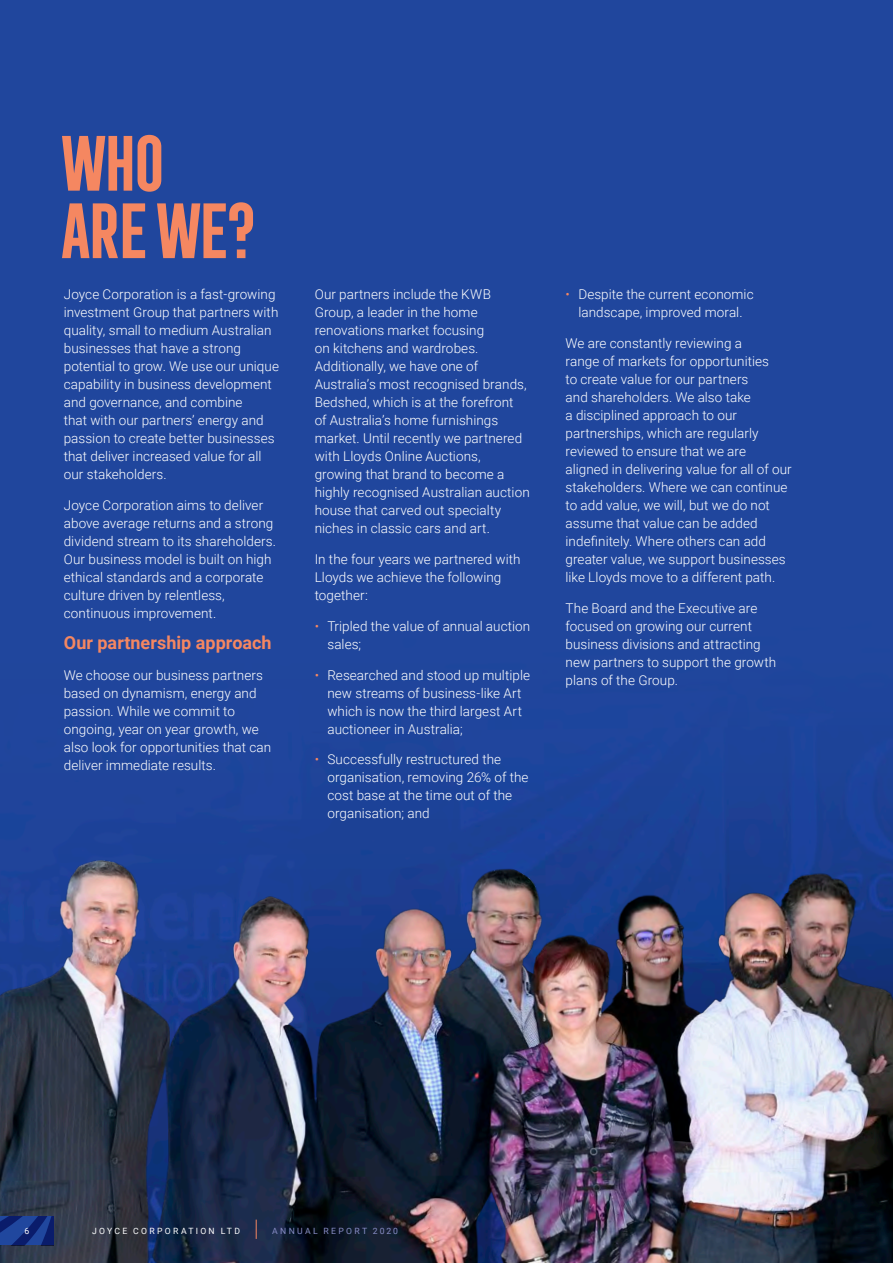
<style>
.page{position:relative;width:893px;height:1263px;background:#fff}
.page>*{position:absolute;margin:0;border:0;box-sizing:border-box;transform-origin:0 0}
.t1{font:700 72px/67.5px "Frontage Condensed";letter-spacing:-.155em;color:#f58761}
.t2{font:700 18px "Roboto";letter-spacing:.005em;color:#f58761}
.t3{font:300 13.5px/18px "Roboto";letter-spacing:.005em;color:#fff}
.t4{font:8.7px "Roboto";letter-spacing:.265em;color:#fff}
.t5{font:8.7px "Roboto";letter-spacing:.265em;color:#888dc5}
.s1{color:#f58761}
</style>
<div class="page">
<div style="left:0;top:0;width:893px;height:814px;background:#20469d"></div>
<img style="left:0;top:814px;width:893px;height:449px">
<svg style="left:256px;top:1219px;width:1px;height:20px"></svg>
<svg style="left:0;top:1216px;width:54px;height:29px;background:#153386"></svg>
<h1 class="t1" style="left:55px;top:130px;width:205px">WHO<br>ARE WE?</h1>
<p class="t3" style="left:64px;top:285px;width:217px">Joyce Corporation is a fast-growing investment Group that partners with quality, small to medium Australian businesses that have a strong potential to grow. We use our unique capability in business development and governance, and combine<br>that with our partners’ energy and passion to create better businesses that deliver increased value for all our stakeholders.</p>
<p class="t3" style="left:64px;top:496px;width:214px">Joyce Corporation aims to deliver above average returns and a strong dividend stream to its shareholders.<br>Our business model is built on high ethical standards and a corporate culture driven by relentless, continuous improvement.</p>
<h2 class="t2" style="left:64px;top:630px;width:209px">Our partnership approach</h2>
<p class="t3" style="left:64px;top:665px;width:209px">We choose our business partners based on dynamism, energy and passion. While we commit to ongoing, year on year growth, we also look for opportunities that can deliver immediate results.</p>
<p class="t3" style="left:315px;top:285px;width:217px">Our partners include the KWB<br>Group, a leader in the home renovations market focusing<br>on kitchens and wardrobes.<br>Additionally, we have one of<br>Australia’s most recognised brands,<br>Bedshed, which is at the forefront<br>of Australia’s home furnishings market. Until recently we partnered with Lloyds Online Auctions, growing that brand to become a highly recognised Australian auction house that carved out specialty niches in classic cars and art.</p>
<p class="t3" style="left:315px;top:550px;width:207px">In the four years we partnered with<br>Lloyds we achieve the following together:</p>
<p class="t3" style="left:327px;top:616px;width:204px;text-indent:-13px"><span class="s1">•</span> Tripled the value of annual auction sales;</p>
<p class="t3" style="left:327px;top:665px;width:204px;text-indent:-13px"><span class="s1">•</span> Researched and stood up multiple new streams of business-like Art which is now the third largest Art auctioneer in Australia;</p>
<p class="t3" style="left:327px;top:750px;width:203px;text-indent:-13px"><span class="s1">•</span> Successfully restructured the organisation, removing 26% of the cost base at the time out of the organisation; and</p>
<p class="t3" style="left:566px;top:285px;width:190px;text-align:center"><span class="s1">•</span> Despite the current economic landscape, improved moral.</p>
<p class="t3" style="left:566px;top:334px;width:228px">We are constantly reviewing a<br>range of markets for opportunities<br>to create value for our partners<br>and shareholders. We also take<br>a disciplined approach to our partnerships, which are regularly reviewed to ensure that we are aligned in delivering value for all of our stakeholders. Where we can continue to add value, we will, but we do not assume that value can be added indefinitely. Where others can add greater value, we support businesses like Lloyds move to a different path.</p>
<p class="t3" style="left:566px;top:598px;width:212px">The Board and the Executive are focused on growing our current business divisions and attracting new partners to support the growth plans of the Group.</p>
<p class="t4" style="left:24px;top:1225px;width:6px">6</p>
<p class="t4" style="left:92px;top:1224px;width:149px">JOYCE CORPORATION LTD</p>
<p class="t5" style="left:272px;top:1224px;width:127px">ANNUAL REPORT 2020</p>
</div>
